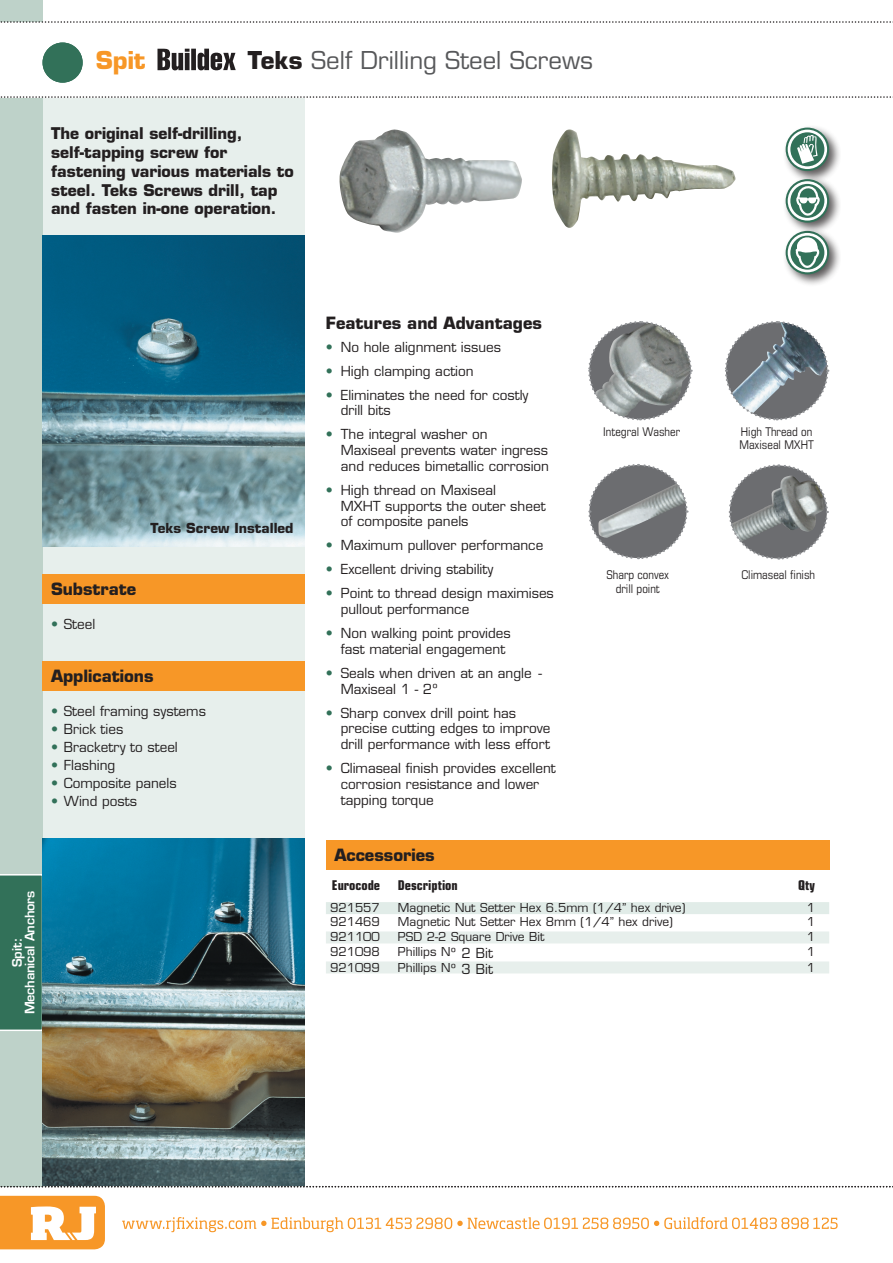
<style>
.page{position:relative;width:893px;height:1263px;background:#fff}
.page>*{position:absolute;margin:0;border:0;box-sizing:border-box;transform-origin:0 0}
.t1{font:24px "Eurostile LT Std";color:#57585a}
.Body{font:700 16.5px "Eurostile LT Std";color:#231f20}
.Body-2{font:700 15.75px/18.8px "Eurostile LT Std";color:#231f20}
.Product_body{font:13.5px/15.8px "Eurostile LT Std";color:#231f20}
.t2{font:700 condensed 13.5px "Eurostile LT Std";color:#231f20}
.Body-3{font:700 13.5px "Eurostile LT Std";color:#231f20}
.t3{font:600 12.75px/12.8px "Eurostile LT Std";letter-spacing:-.015em;color:#fff;text-align:center}
.t4{font:12px "Eurostile LT Std";color:#231f20}
.Body-4{font:condensed 12px/13.5px "Eurostile LT Std";color:#231f20;text-align:center}
.s1{font-weight:700;color:#f79727}
.s2{font-weight:700;color:#231f20}
.s3{color:#327159}
.s4{font-size:13.5px}
</style>
<div class="page">
<div style="left:0;top:96px;width:305px;height:1090px;background:#e7efec"></div>
<div style="left:0;top:0;width:43px;height:1186px;background:#bed2c9"></div>
<div style="left:0;top:22px;width:893px;height:75px;background:#fff"></div>
<svg style="left:0;top:96px;width:893px;height:2px"></svg>
<svg style="left:0;top:21px;width:893px;height:2px"></svg>
<svg style="left:0;top:1186px;width:893px;height:1px"></svg>
<svg style="left:0;top:874px;width:43px;height:157px;background:#36745e"></svg>
<svg style="left:0;top:1196px;width:105px;height:53px"></svg>
<svg style="left:122px;top:1217px;width:716px;height:15px"></svg>
<div style="left:43px;top:43px;width:40px;height:40px;background:#327159;border-radius:50%"></div>
<svg style="left:157px;top:49px;width:33px;height:21px"></svg>
<div style="left:191px;top:49px;width:5px;height:21px;background:#231f20"></div>
<svg style="left:198px;top:49px;width:38px;height:21px"></svg>
<img style="left:43px;top:236px;width:262px;height:311px">
<img style="left:43px;top:838px;width:262px;height:347px">
<div style="left:43px;top:574px;width:262px;height:30px;background:#f79727"></div>
<div style="left:43px;top:661px;width:262px;height:30px;background:#f79727"></div>
<div style="left:782px;top:228px;width:59px;height:59px;background:#231f20;opacity:.74"></div>
<svg style="left:787px;top:232px;width:41px;height:41px"></svg>
<div style="left:786px;top:231px;width:43px;height:43px;border:2px solid #327159;border-radius:50%"></div>
<div style="left:790px;top:236px;width:34px;height:34px;background:#327159;border-radius:50%"></div>
<svg style="left:795px;top:235px;width:25px;height:34px"></svg>
<div style="left:782px;top:124px;width:59px;height:59px;background:#231f20;opacity:.74"></div>
<svg style="left:787px;top:129px;width:41px;height:41px"></svg>
<div style="left:786px;top:128px;width:43px;height:43px;border:2px solid #327159;border-radius:50%"></div>
<div style="left:790px;top:132px;width:34px;height:34px;background:#327159;border-radius:50%"></div>
<svg style="left:797px;top:134px;width:21px;height:30px"></svg>
<div style="left:782px;top:176px;width:59px;height:59px;background:#231f20;opacity:.74"></div>
<svg style="left:787px;top:180px;width:41px;height:42px"></svg>
<div style="left:786px;top:179px;width:43px;height:44px;border:2px solid #327159;border-radius:50%"></div>
<div style="left:790px;top:184px;width:34px;height:34px;background:#327159;border-radius:50%"></div>
<svg style="left:796px;top:183px;width:24px;height:34px"></svg>
<img style="left:339px;top:129px;width:183px;height:104px">
<svg style="left:728px;top:464px;width:101px;height:96px"></svg>
<svg style="left:588px;top:321px;width:105px;height:100px"></svg>
<svg style="left:725px;top:321px;width:105px;height:100px"></svg>
<svg style="left:588px;top:464px;width:101px;height:96px"></svg>
<div style="left:326px;top:840px;width:503px;height:30px;background:#f79727"></div>
<div style="left:326px;top:902px;width:503px;height:12px;background:#e1ece8"></div>
<div style="left:326px;top:931px;width:503px;height:12px;background:#e7efec"></div>
<div style="left:326px;top:961px;width:503px;height:12px;background:#e7efec"></div>
<img style="left:552px;top:129px;width:184px;height:99px">
<p class="t1" style="left:96px;top:46px;width:499px"><span class="s1">Spit</span> <span class="s2">Tapcon Teks</span> Self Drilling Steel Screws</p>
<p class="Body-2" style="left:51px;top:124px;width:244px">The original self-drilling, self-tapping screw for fastening various materials to</p>
<p class="Body-2" style="left:51px;top:180px;width:228px">steel. Teks Screws drill, tap and fasten in-one operation.</p>
<p class="Body-3" style="left:151px;top:520px;width:144px">Teks Screw Installed</p>
<p class="Body" style="left:51px;top:579px;width:87px">Substrate</p>
<p class="Product_body" style="left:51px;top:616px;width:46px"><span class="s3">•</span> Steel</p>
<p class="Body" style="left:51px;top:666px;width:104px">Applications</p>
<p class="Product_body" style="left:51px;top:703px;width:156px"><span class="s3">•</span> Steel framing systems</p>
<p class="Product_body" style="left:51px;top:721px;width:74px"><span class="s3">•</span> Brick ties</p>
<p class="Product_body" style="left:51px;top:739px;width:128px"><span class="s3">•</span> Bracketry to steel</p>
<p class="Product_body" style="left:51px;top:757px;width:66px"><span class="s3">•</span> Flashing</p>
<p class="Product_body" style="left:51px;top:775px;width:127px"><span class="s3">•</span> Composite panels</p>
<p class="Product_body" style="left:51px;top:793px;width:88px"><span class="s3">•</span> Wind posts</p>
<p class="t3" style="left:11px;top:1014px;width:125px;rotate:-90deg">Spit:<br>Mechanical Anchors</p>
<p class="Body" style="left:326px;top:313px;width:218px">Features and Advantages</p>
<p class="Product_body" style="left:326px;top:339px;width:176px"><span class="s3">•</span> No hole alignment issues</p>
<p class="Product_body" style="left:326px;top:363px;width:149px"><span class="s3">•</span> High clamping action</p>
<p class="Product_body" style="left:341px;top:387px;width:189px;text-indent:-15px"><span class="s3">•</span> Eliminates the need for costly drill bits</p>
<p class="Product_body" style="left:341px;top:427px;width:210px;text-indent:-15px"><span class="s3">•</span> The integral washer on<br>Maxiseal prevents water ingress and reduces bimetallic corrosion</p>
<p class="Product_body" style="left:341px;top:482px;width:206px;text-indent:-15px"><span class="s3">•</span> High thread on Maxiseal<br>MXHT supports the outer sheet of composite panels</p>
<p class="Product_body" style="left:326px;top:538px;width:219px"><span class="s3">•</span> Maximum pullover performance</p>
<p class="Product_body" style="left:326px;top:562px;width:169px"><span class="s3">•</span> Excellent driving stability</p>
<p class="Product_body" style="left:341px;top:586px;width:215px;text-indent:-15px"><span class="s3">•</span> Point to thread design maximises pullout performance</p>
<p class="Product_body" style="left:341px;top:625px;width:172px;text-indent:-15px"><span class="s3">•</span> Non walking point provides fast material engagement</p>
<p class="Product_body" style="left:341px;top:665px;width:203px;text-indent:-15px"><span class="s3">•</span> Seals when driven at an angle -<br>Maxiseal 1 - 2º</p>
<p class="Product_body" style="left:341px;top:705px;width:211px;text-indent:-15px"><span class="s3">•</span> Sharp convex drill point has precise cutting edges to improve drill performance with less effort</p>
<p class="Product_body" style="left:326px;top:760px;width:231px;text-align:center"><span class="s3">•</span> Climaseal finish provides excellent corrosion resistance and lower</p>
<p class="Product_body" style="left:341px;top:792px;width:94px">tapping torque</p>
<p class="Body-4" style="left:603px;top:425px;width:78px">Integral Washer</p>
<p class="Body-4" style="left:739px;top:425px;width:76px;text-align:left">High Thread on<br>Maxiseal MXHT</p>
<p class="Body-4" style="left:606px;top:568px;width:64px">Sharp convex drill point</p>
<p class="Body-4" style="left:741px;top:568px;width:75px">Climaseal finish</p>
<p class="Body" style="left:334px;top:845px;width:102px">Accessories</p>
<p class="t2" style="left:332px;top:877px;width:50px">Eurocode</p>
<p class="t2" style="left:398px;top:877px;width:61px">Description</p>
<p class="t2" style="left:798px;top:877px;width:18px">Qty</p>
<p class="t4" style="left:330px;top:900px;width:51px">921557</p>
<p class="t4" style="left:398px;top:900px;width:289px">Magnetic Nut Setter Hex 6.5mm (1/4” hex drive)</p>
<p class="t4" style="left:807px;top:900px;width:10px">1</p>
<p class="t4" style="left:330px;top:915px;width:51px">921469</p>
<p class="t4" style="left:398px;top:915px;width:277px">Magnetic Nut Setter Hex 8mm (1/4” hex drive)</p>
<p class="t4" style="left:807px;top:915px;width:10px">1</p>
<p class="t4" style="left:330px;top:929px;width:51px">921100</p>
<p class="t4" style="left:398px;top:929px;width:148px">PSD 2-2 Square Drive Bit</p>
<p class="t4" style="left:807px;top:929px;width:10px">1</p>
<p class="t4" style="left:330px;top:945px;width:51px">921098</p>
<p class="t4" style="left:398px;top:945px;width:97px">Phillips N<span class="s4">º 2 Bit</span></p>
<p class="t4" style="left:807px;top:945px;width:10px">1</p>
<p class="t4" style="left:330px;top:960px;width:51px">921099</p>
<p class="t4" style="left:398px;top:960px;width:97px">Phillips N<span class="s4">º 3 Bit</span></p>
<p class="t4" style="left:807px;top:960px;width:10px">1</p>
</div>
